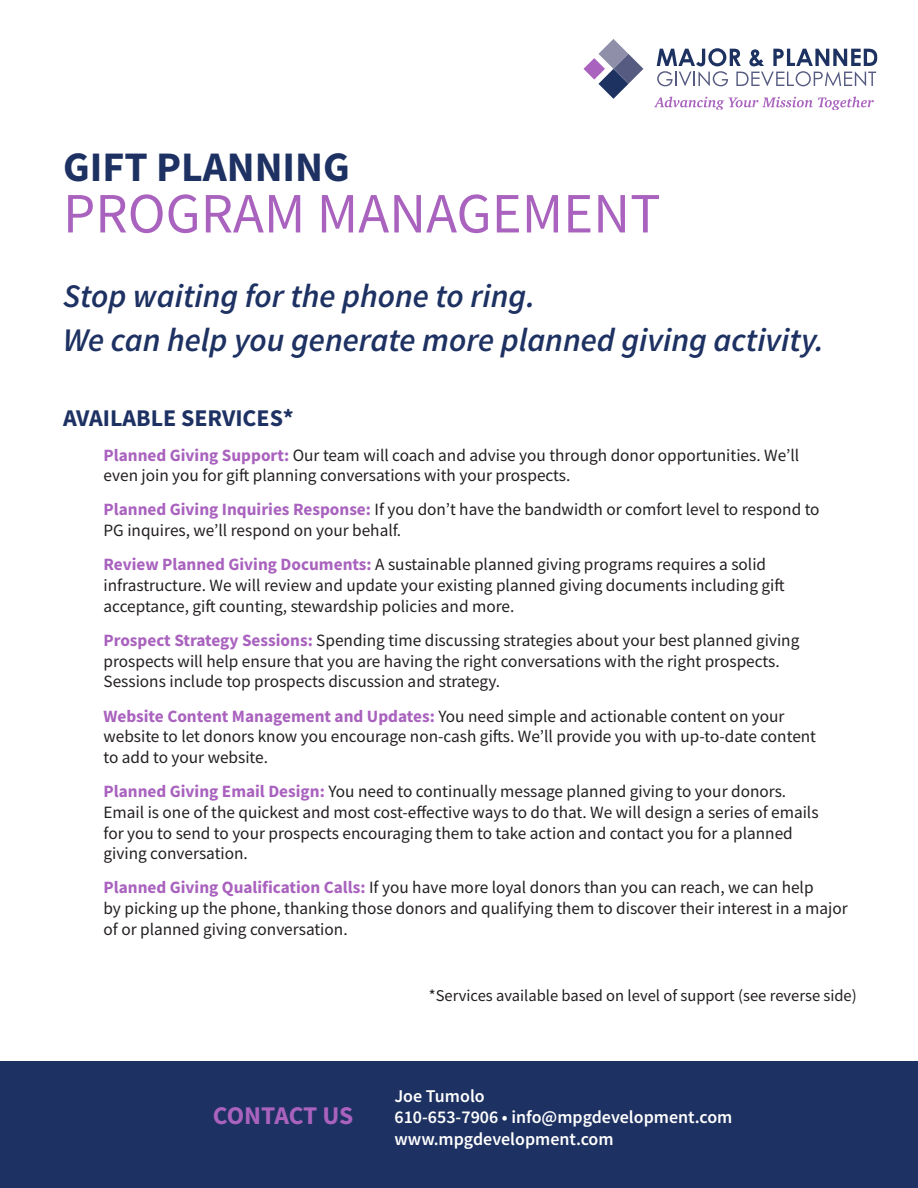
<style>
.page{position:relative;width:918px;height:1188px;background:#fff}
.page>*{position:absolute;margin:0;border:0;box-sizing:border-box;transform-origin:0 0}
.t1{font:57px "Source Sans Pro";color:#a962be}
.t2{font:700 42px "Source Sans Pro";color:#1d3162}
.t3{font:italic 600 33px "Source Sans Pro";color:#1d3162}
.t4{font:700 25.5px "Source Sans Pro";letter-spacing:-.01em;color:#a962be}
.t5{font:700 24px "Source Sans Pro";color:#1d3162}
.t6{font:600 18px "Source Sans Pro";color:#fff}
.t7{font:17.25px/20.7px "Source Sans Pro";color:#231f20}
.t8{font:16.5px "Source Sans Pro";color:#231f20}
.s1{font-weight:700;color:#a962be}
</style>
<div class="page">
<div style="left:0;top:1062px;width:918px;height:126px;background:#1d3162"></div>
<svg style="left:583px;top:39px;width:60px;height:60px"></svg>
<svg style="left:657px;top:48px;width:221px;height:38px"></svg>
<svg style="left:654px;top:97px;width:220px;height:13px"></svg>
<p class="t2" style="left:63px;top:139px;width:289px">GIFT PLANNING</p>
<p class="t1" style="left:63px;top:177px;width:599px">PROGRAM MANAGEMENT</p>
<p class="t3" style="left:63px;top:275px;width:474px">Stop waiting for the phone to ring.</p>
<p class="t3" style="left:63px;top:318px;width:762px">We can help you generate more planned giving activity.</p>
<p class="t5" style="left:63px;top:402px;width:232px">AVAILABLE SERVICES*</p>
<p class="t7" style="left:104px;top:444px;width:697px"><span class="s1">Planned Giving Support:</span> Our team will coach and advise you through donor opportunities. We’ll even join you for gift planning conversations with your prospects.</p>
<p class="t7" style="left:104px;top:499px;width:718px"><span class="s1">Planned Giving Inquiries Response:</span> If you don’t have the bandwidth or comfort level to respond to<br>PG inquires, we’ll respond on your behalf.</p>
<p class="t7" style="left:104px;top:554px;width:683px"><span class="s1">Review Planned Giving Documents:</span> A sustainable planned giving programs requires a solid infrastructure. We will review and update your existing planned giving documents including gift acceptance, gift counting, stewardship policies and more.</p>
<p class="t7" style="left:104px;top:630px;width:697px"><span class="s1">Prospect Strategy Sessions:</span> Spending time discussing strategies about your best planned giving prospects will help ensure that you are having the right conversations with the right prospects.<br>Sessions include top prospects discussion and strategy.</p>
<p class="t7" style="left:104px;top:705px;width:714px"><span class="s1">Website Content Management and Updates:</span> You need simple and actionable content on your website to let donors know you encourage non-cash gifts. We’ll provide you with up-to-date content to add to your website.</p>
<p class="t7" style="left:104px;top:781px;width:717px"><span class="s1">Planned Giving Email Design:</span> You need to continually message planned giving to your donors.<br>Email is one of the quickest and most cost-effective ways to do that. We will design a series of emails for you to send to your prospects encouraging them to take action and contact you for a planned giving conversation.</p>
<p class="t7" style="left:104px;top:877px;width:746px"><span class="s1">Planned Giving Qualification Calls:</span> If you have more loyal donors than you can reach, we can help<br>by picking up the phone, thanking those donors and qualifying them to discover their interest in a major of or planned giving conversation.</p>
<p class="t4" style="left:213px;top:1099px;width:142px">CONTACT US</p>
<p class="t8" style="left:429px;top:985px;width:430px">*Services available based on level of support (see reverse side)</p>
<p class="t6" style="left:394px;top:1084px;width:92px">Joe Tumolo</p>
<p class="t6" style="left:394px;top:1105px;width:339px">610-653-7906 • info@mpgdevelopment.com</p>
<p class="t6" style="left:394px;top:1127px;width:221px">www.mpgdevelopment.com</p>
</div>
